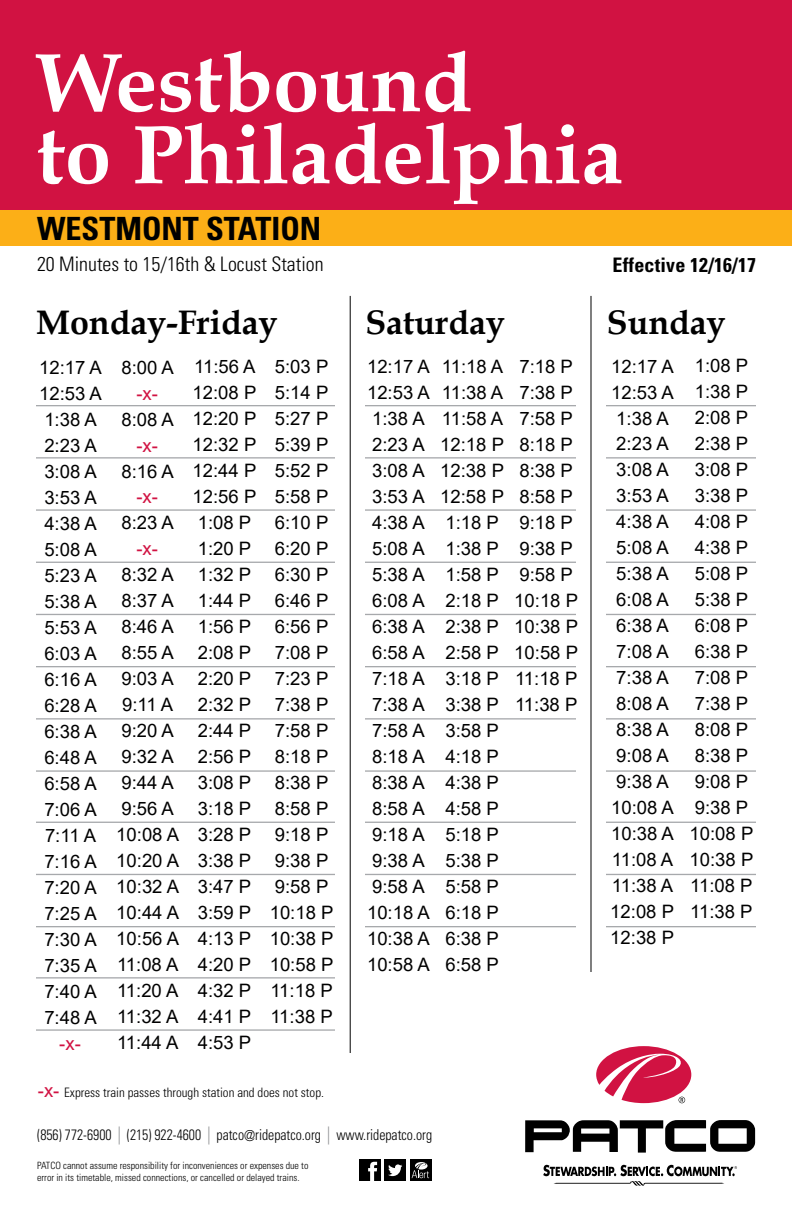
<style>
.page{position:relative;width:792px;height:1224px;background:#fff}
.page>*{position:absolute;margin:0;border:0;box-sizing:border-box;transform-origin:0 0}
.t1{font:700 83.4px/72px "Book Antiqua";color:#fff}
.t2{font:700 34px "Book Antiqua";color:#000}
.t3{font:700 condensed 32px "Univers";color:#000}
.t4{font:300 condensed 20px "Univers";color:#000}
.t5{font:700 condensed 20px "Univers";letter-spacing:.01em;color:#000}
.t6{font:18.5px/26px "Arial";color:#000}
.t7{font:18.5px "Arial";color:#d11242}
.t8{font:300 condensed 15px "Univers";color:#000;scale:.92 1}
.t9{font:300 condensed 13px "Univers";color:#000}
.t10{font:300 condensed 10px/12px "Univers";color:#000}
.s1{font-family:"Arial";font-weight:400;font-stretch:normal;font-size:18.5px;color:#d11242}
.s2{font-size:18px;color:#808285}
</style>
<div class="page">
<div style="left:0;top:0;width:792px;height:215px;background:#d11242"></div>
<div style="left:0;top:210px;width:792px;height:36px;background:#fcaf17"></div>
<hr style="left:36px;top:405px;width:720px;height:1px;background:#a7a9ac">
<hr style="left:36px;top:457px;width:720px;height:2px;background:#a7a9ac">
<hr style="left:36px;top:509px;width:720px;height:2px;background:#a7a9ac">
<hr style="left:36px;top:562px;width:720px;height:1px;background:#a7a9ac">
<hr style="left:36px;top:614px;width:720px;height:1px;background:#a7a9ac">
<hr style="left:36px;top:666px;width:720px;height:1px;background:#a7a9ac">
<hr style="left:36px;top:718px;width:720px;height:2px;background:#a7a9ac">
<hr style="left:36px;top:770px;width:720px;height:2px;background:#a7a9ac">
<hr style="left:36px;top:822px;width:720px;height:1px;background:#a7a9ac">
<hr style="left:36px;top:874px;width:720px;height:1px;background:#a7a9ac">
<hr style="left:36px;top:926px;width:720px;height:1px;background:#a7a9ac">
<hr style="left:36px;top:977px;width:312px;height:2px;background:#a7a9ac">
<hr style="left:36px;top:1029px;width:304px;height:2px;background:#a7a9ac">
<div style="left:335px;top:329px;width:30px;height:724px;background:#fff"></div>
<hr style="left:350px;top:296px;width:1px;height:757px;background:#000">
<div style="left:576px;top:325px;width:30px;height:647px;background:#fff"></div>
<hr style="left:590px;top:296px;width:1px;height:676px;background:#000">
<svg style="left:525px;top:1120px;width:230px;height:33px"></svg>
<svg style="left:596px;top:1046px;width:95px;height:57px"></svg>
<svg style="left:543px;top:1165px;width:194px;height:21px"></svg>
<div style="left:384px;top:1160px;width:22px;height:21px;background:#000"></div>
<svg style="left:388px;top:1164px;width:14px;height:12px"></svg>
<div style="left:359px;top:1160px;width:21px;height:21px;background:#000"></div>
<svg style="left:368px;top:1162px;width:9px;height:19px"></svg>
<div style="left:410px;top:1160px;width:21px;height:21px;background:#000"></div>
<svg style="left:412px;top:1162px;width:17px;height:16px"></svg>
<h1 class="t1" style="left:37px;top:47px;width:588px">Westbound<br>to Philadelphia</h1>
<h3 class="t3" style="left:37px;top:209px;width:286px">WESTMONT STATION</h3>
<p class="t4" style="left:37px;top:252px;width:288px">20 Minutes to 15/16th &amp; Locust Station</p>
<p class="t5" style="left:613px;top:252px;width:145px">Effective 12/16/17</p>
<h2 class="t2" style="left:36px;top:300px;width:243px">Monday-Friday</h2>
<h2 class="t2" style="left:365px;top:300px;width:141px">Saturday</h2>
<h2 class="t2" style="left:607px;top:300px;width:120px">Sunday</h2>
<p class="t6" style="left:39px;top:354px;width:64px;text-align:center">12:17 A<br>12:53 A<br>1:38 A<br>2:23 A<br>3:08 A<br>3:53 A<br>4:38 A<br>5:08 A<br>5:23 A<br>5:38 A<br>5:53 A<br>6:03 A<br>6:16 A<br>6:28 A<br>6:38 A<br>6:48 A<br>6:58 A<br>7:06 A<br>7:11 A<br>7:16 A<br>7:20 A<br>7:25 A<br>7:30 A<br>7:35 A<br>7:40 A<br>7:48 A</p>
<p class="t7" style="left:59px;top:1030px;width:23px">-x-</p>
<p class="t6" style="left:193px;top:354px;width:65px">11:56 A<br>12:08 P<br>12:20 P<br>12:32 P<br>12:44 P<br>12:56 P<br>1:08 P<br>1:20 P<br>1:32 P<br>1:44 P<br>1:56 P<br>2:08 P<br>2:20 P<br>2:32 P<br>2:44 P<br>2:56 P<br>3:08 P<br>3:18 P<br>3:28 P<br>3:38 P<br>3:47 P<br>3:59 P<br>4:13 P<br>4:20 P<br>4:32 P<br>4:41 P<br>4:53 P</p>
<p class="t6" style="left:270px;top:354px;width:65px">5:03 P<br>5:14 P<br>5:27 P<br>5:39 P<br>5:52 P<br>5:58 P<br>6:10 P<br>6:20 P<br>6:30 P<br>6:46 P<br>6:56 P<br>7:08 P<br>7:23 P<br>7:38 P<br>7:58 P<br>8:18 P<br>8:38 P<br>8:58 P<br>9:18 P<br>9:38 P<br>9:58 P<br>10:18 P<br>10:38 P<br>10:58 P<br>11:18 P<br>11:38 P</p>
<p class="t6" style="left:367px;top:353px;width:64px">12:17 A<br>12:53 A<br>1:38 A<br>2:23 A<br>3:08 A<br>3:53 A<br>4:38 A<br>5:08 A<br>5:38 A<br>6:08 A<br>6:38 A<br>6:58 A<br>7:18 A<br>7:38 A<br>7:58 A<br>8:18 A<br>8:38 A<br>8:58 A<br>9:18 A<br>9:38 A<br>9:58 A<br>10:18 A<br>10:38 A<br>10:58 A</p>
<p class="t6" style="left:440px;top:353px;width:65px">11:18 A<br>11:38 A<br>11:58 A<br>12:18 P<br>12:38 P<br>12:58 P<br>1:18 P<br>1:38 P<br>1:58 P<br>2:18 P<br>2:38 P<br>2:58 P<br>3:18 P<br>3:38 P<br>3:58 P<br>4:18 P<br>4:38 P<br>4:58 P<br>5:18 P<br>5:38 P<br>5:58 P<br>6:18 P<br>6:38 P<br>6:58 P</p>
<p class="t6" style="left:514px;top:353px;width:65px">7:18 P<br>7:38 P<br>7:58 P<br>8:18 P<br>8:38 P<br>8:58 P<br>9:18 P<br>9:38 P<br>9:58 P<br>10:18 P<br>10:38 P<br>10:58 P<br>11:18 P<br>11:38 P</p>
<p class="t6" style="left:610px;top:353px;width:65px;text-align:center">12:17 A<br>12:53 A<br>1:38 A<br>2:23 A<br>3:08 A<br>3:53 A<br>4:38 A<br>5:08 A<br>5:38 A<br>6:08 A<br>6:38 A<br>7:08 A<br>7:38 A<br>8:08 A<br>8:38 A<br>9:08 A<br>9:38 A<br>10:08 A<br>10:38 A<br>11:08 A<br>11:38 A<br>12:08 P<br>12:38 P</p>
<p class="t6" style="left:690px;top:353px;width:65px">1:08 P<br>1:38 P<br>2:08 P<br>2:38 P<br>3:08 P<br>3:38 P<br>4:08 P<br>4:38 P<br>5:08 P<br>5:38 P<br>6:08 P<br>6:38 P<br>7:08 P<br>7:38 P<br>8:08 P<br>8:38 P<br>9:08 P<br>9:38 P<br>10:08 P<br>10:38 P<br>11:08 P<br>11:38 P</p>
<p class="t6" style="left:121px;top:354px;width:54px">8:00 A</p>
<p class="t7" style="left:136px;top:380px;width:23px">-x-</p>
<p class="t6" style="left:121px;top:406px;width:54px">8:08 A</p>
<p class="t7" style="left:136px;top:432px;width:23px">-x-</p>
<p class="t6" style="left:121px;top:458px;width:54px">8:16 A</p>
<p class="t7" style="left:136px;top:484px;width:23px">-x-</p>
<p class="t6" style="left:121px;top:510px;width:54px">8:23 A</p>
<p class="t7" style="left:136px;top:536px;width:23px">-x-</p>
<p class="t6" style="left:116px;top:562px;width:64px;text-align:center">8:32 A<br>8:37 A<br>8:46 A<br>8:55 A<br>9:03 A<br>9:11 A<br>9:20 A<br>9:32 A<br>9:44 A<br>9:56 A<br>10:08 A<br>10:20 A<br>10:32 A<br>10:44 A<br>10:56 A<br>11:08 A<br>11:20 A<br>11:32 A<br>11:44 A</p>
<p class="t9" style="left:38px;top:1085px;width:288px"><span class="s1">-x-</span> Express train passes through station and does not stop.</p>
<p class="t8" style="left:37px;top:1126px;width:431px">(856) 772-6900 <span class="s2">|</span> (215) 922-4600 <span class="s2">|</span> patco@ridepatco.org <span class="s2">|</span> www.ridepatco.org</p>
<p class="t10" style="left:37px;top:1160px;width:273px">PATCO cannot assume responsibility for inconveniences or expenses due to error in its timetable, missed connections, or cancelled or delayed trains.</p>
</div>
